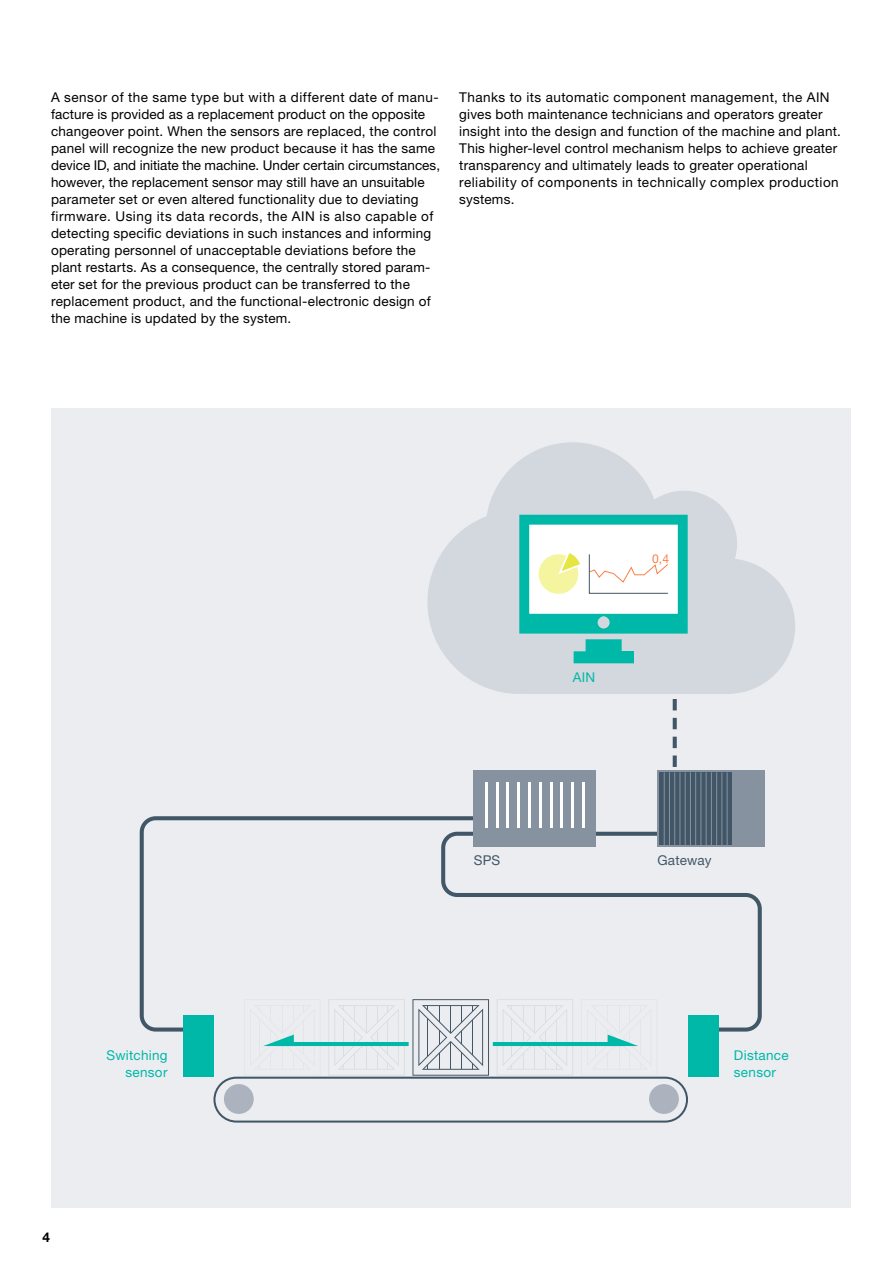
<style>
.page{position:relative;width:893px;height:1263px;background:#fff}
.page>*{position:absolute;margin:0;border:0;box-sizing:border-box;transform-origin:0 0}
.t1{font:13.5px/17px "Helvetica Neue LTW1 G";letter-spacing:.02em;color:#000}
.t2{font:13.5px/17px "Helvetica Neue LTW1 G";letter-spacing:.02em;color:#00b8a8}
.t3{font:13.5px "Helvetica Neue LTW1 G";letter-spacing:.01em;color:#415666}
.t4{font:700 13.5px "Helvetica Neue LTW1 G";color:#000}
.t5{font:12.15px "Helvetica Neue LTW1 G";color:#fa8045}
</style>
<div class="page">
<div style="left:51px;top:408px;width:799px;height:800px;background:#ebedf0"></div>
<svg style="left:673px;top:699px;width:4px;height:68px"></svg>
<svg style="left:139px;top:814px;width:335px;height:219px"></svg>
<svg style="left:439px;top:830px;width:323px;height:202px"></svg>
<div style="left:183px;top:1015px;width:30px;height:62px;background:#00b8a8"></div>
<div style="left:688px;top:1015px;width:31px;height:62px;background:#00b8a8"></div>
<div style="left:213px;top:1077px;width:475px;height:45px;border:2px solid #415666;border-radius:22px"></div>
<div style="left:224px;top:1084px;width:30px;height:30px;background:#acb3be;border-radius:50%"></div>
<div style="left:649px;top:1084px;width:30px;height:30px;background:#acb3be;border-radius:50%"></div>
<svg style="left:412px;top:999px;width:77px;height:77px"></svg>
<svg style="left:497px;top:999px;width:76px;height:77px"></svg>
<svg style="left:328px;top:999px;width:77px;height:77px"></svg>
<hr style="left:279px;top:1042px;width:130px;height:4px;background:#00b8a8">
<svg style="left:244px;top:999px;width:77px;height:48px"></svg>
<hr style="left:493px;top:1042px;width:130px;height:4px;background:#00b8a8">
<svg style="left:581px;top:999px;width:76px;height:48px"></svg>
<div style="left:474px;top:770px;width:122px;height:77px;background:#86929f"></div>
<hr style="left:485px;top:782px;width:2px;height:46px;background:#fff">
<hr style="left:528px;top:782px;width:3px;height:46px;background:#fff">
<hr style="left:572px;top:782px;width:2px;height:46px;background:#fff">
<hr style="left:507px;top:782px;width:2px;height:46px;background:#fff">
<hr style="left:550px;top:782px;width:2px;height:46px;background:#fff">
<hr style="left:496px;top:782px;width:2px;height:46px;background:#fff">
<hr style="left:539px;top:782px;width:2px;height:46px;background:#fff">
<hr style="left:582px;top:782px;width:3px;height:46px;background:#fff">
<hr style="left:518px;top:782px;width:2px;height:46px;background:#fff">
<hr style="left:561px;top:782px;width:2px;height:46px;background:#fff">
<div style="left:657px;top:770px;width:108px;height:77px;background:#86929f"></div>
<svg style="left:659px;top:772px;width:73px;height:73px;background:#445969"></svg>
<svg style="left:427px;top:442px;width:368px;height:252px;fill:#d3d8de"></svg>
<hr style="left:727px;top:772px;width:1px;height:73px;background:#86929f">
<hr style="left:721px;top:772px;width:1px;height:73px;background:#86929f">
<hr style="left:716px;top:772px;width:1px;height:73px;background:#86929f">
<hr style="left:711px;top:772px;width:1px;height:73px;background:#86929f">
<hr style="left:706px;top:772px;width:1px;height:73px;background:#86929f">
<hr style="left:700px;top:772px;width:1px;height:73px;background:#86929f">
<hr style="left:695px;top:772px;width:1px;height:73px;background:#86929f">
<hr style="left:690px;top:772px;width:1px;height:73px;background:#86929f">
<hr style="left:685px;top:772px;width:1px;height:73px;background:#86929f">
<hr style="left:679px;top:772px;width:1px;height:73px;background:#86929f">
<hr style="left:674px;top:772px;width:1px;height:73px;background:#86929f">
<hr style="left:669px;top:772px;width:1px;height:73px;background:#86929f">
<hr style="left:664px;top:772px;width:1px;height:73px;background:#86929f">
<svg style="left:519px;top:515px;width:169px;height:148px;background:#a7e0d8"></svg>
<p class="t1" style="left:51px;top:89px;width:391px">A sensor of the same type but with a different date of manu&shy;facture is provided as a replacement product on the opposite changeover point. When the sensors are replaced, the control panel will recognize the new product because it has the same device ID, and initiate the machine. Under certain circumstances, however, the replacement sensor may still have an unsuitable parameter set or even altered functionality due to deviating firmware. Using its data records, the AIN is also capable of detecting specific deviations in such instances and informing operating personnel of unacceptable deviations before the plant restarts. As a consequence, the centrally stored param&shy;eter set for the previous product can be transferred to the replacement product, and the functional-electronic design of the machine is updated by the system.</p>
<p class="t1" style="left:459px;top:89px;width:383px">Thanks to its automatic component management, the AIN gives both maintenance technicians and operators greater insight into the design and function of the machine and plant.<br>This higher-level control mechanism helps to achieve greater transparency and ultimately leads to greater operational reliability of components in technically complex production systems.</p>
<p class="t2" style="left:107px;top:1046px;width:62px;text-align:right">Switching sensor</p>
<p class="t4" style="left:43px;top:1228px;width:9px">4</p>
<p class="t3" style="left:474px;top:852px;width:28px">SPS</p>
<p class="t2" style="left:573px;top:668px;width:24px">AIN</p>
<p class="t5" style="left:652px;top:551px;width:19px">0,4</p>
<p class="t3" style="left:657px;top:852px;width:56px">Gateway</p>
<p class="t2" style="left:734px;top:1046px;width:56px">Distance sensor</p>
</div>
